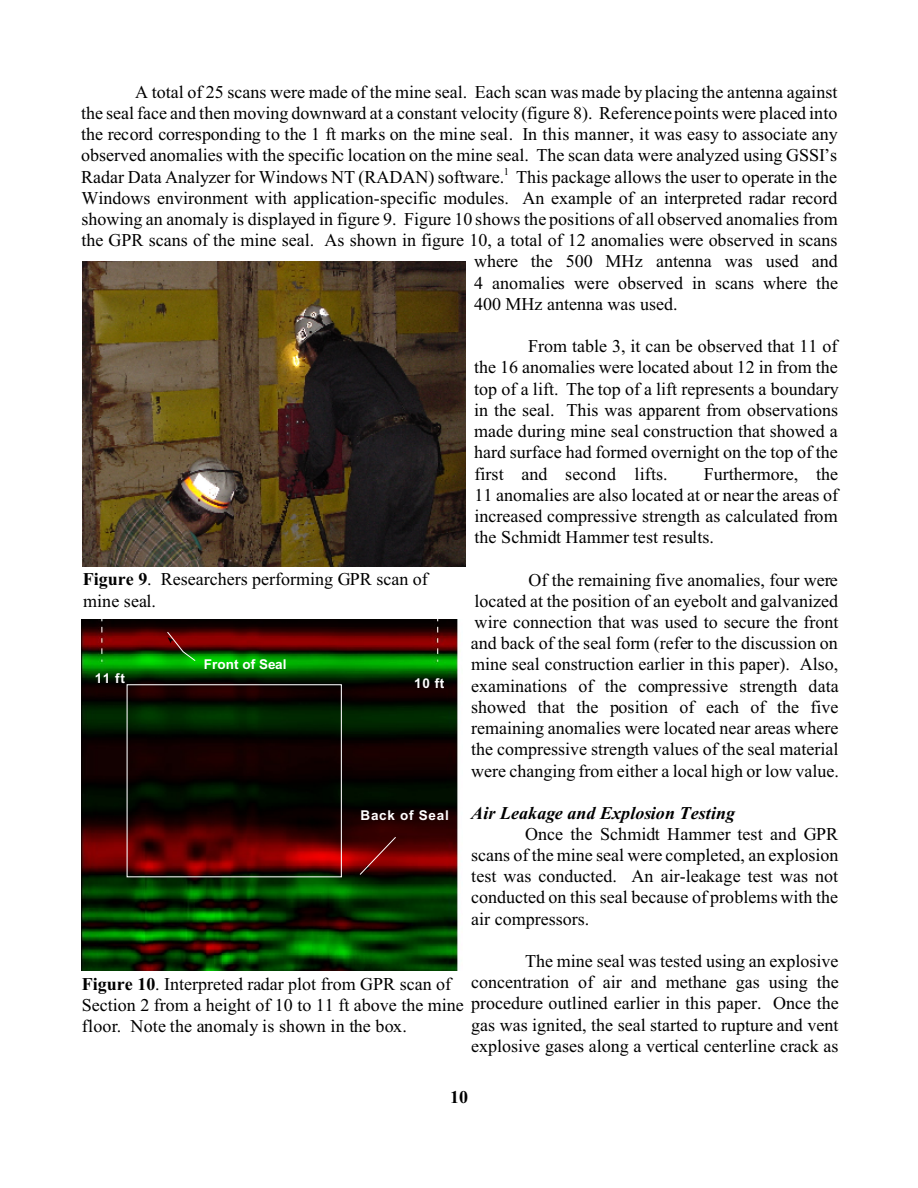
<style>
.page{position:relative;width:918px;height:1188px;background:#fff}
.page>*{position:absolute;margin:0;border:0;box-sizing:border-box;transform-origin:0 0}
.t1{font:18px/21.1px "Times New Roman";color:#000;text-align:justify}
.t2{font:italic 700 18px "Times New Roman";letter-spacing:.005em;color:#000}
.t3{font:700 18px "Times New Roman";color:#000}
.t4{font:700 13.5px "Arial";letter-spacing:.045em;color:#fff}
.t5{font:700 13.5px "Arial";letter-spacing:.005em;color:#fff}
.s1{font-weight:700}
</style>
<div class="page">
<img style="left:83px;top:262px;width:382px;height:304px">
<img style="left:82px;top:620px;width:376px;height:351px">
<svg style="left:166px;top:631px;width:31px;height:31px"></svg>
<div style="left:127px;top:684px;width:215px;height:193px;border:1px solid #fff"></div>
<svg style="left:359px;top:836px;width:38px;height:40px;background:#630808"></svg>
<p class="t1" style="left:135px;top:83px;width:704px">A total of 25 scans were made of the mine seal. Each scan was made by placing the antenna against</p>
<p class="t1" style="left:81px;top:104px;width:758px">the seal face and then moving downward at a constant velocity (figure 8). Reference points were placed into</p>
<p class="t1" style="left:81px;top:125px;width:758px">the record corresponding to the 1 ft marks on the mine seal. In this manner, it was easy to associate any</p>
<p class="t1" style="left:81px;top:147px;width:758px">observed anomalies with the specific location on the mine seal. The scan data were analyzed using GSSI’s</p>
<p class="t1" style="left:81px;top:168px;width:758px">Radar Data Analyzer for Windows NT (RADAN) software.<sup>1</sup> This package allows the user to operate in the</p>
<p class="t1" style="left:81px;top:189px;width:758px">Windows environment with application-specific modules. An example of an interpreted radar record</p>
<p class="t1" style="left:81px;top:210px;width:758px">showing an anomaly is displayed in figure 9. Figure 10 shows the positions of all observed anomalies from</p>
<p class="t1" style="left:81px;top:231px;width:758px">the GPR scans of the mine seal. As shown in figure 10, a total of 12 anomalies were observed in scans</p>
<p class="t1" style="left:474px;top:253px;width:365px">where the 500 MHz antenna was used and</p>
<p class="t1" style="left:474px;top:274px;width:366px">4 anomalies were observed in scans where the</p>
<p class="t1" style="left:474px;top:295px;width:205px">400 MHz antenna was used.</p>
<p class="t1" style="left:474px;top:337px;width:366px;text-indent:54px">From table 3, it can be observed that 11 of the 16 anomalies were located about 12 in from the top of a lift. The top of a lift represents a boundary in the seal. This was apparent from observations made during mine seal construction that showed a hard surface had formed overnight on the top of the first and second lifts.</p>
<p class="t1" style="left:474px;top:465px;width:365px;text-indent:229px">Furthermore, the 11 anomalies are also located at or near the areas of increased compressive strength as calculated from the Schmidt Hammer test results.</p>
<p class="t1" style="left:471px;top:571px;width:369px;text-indent:58px">Of the remaining five anomalies, four were located at the position of an eyebolt and galvanized wire connection that was used to secure the front and back of the seal form (refer to the discussion on mine seal construction earlier in this paper). Also, examinations of the compressive strength data showed that the position of each of the five remaining anomalies were located near areas where the compressive strength values of the seal material were changing from either a local high or low value.</p>
<p class="t2" style="left:471px;top:807px;width:265px">Air Leakage and Explosion Testing</p>
<p class="t1" style="left:471px;top:825px;width:369px;text-indent:54px">Once the Schmidt Hammer test and GPR scans of the mine seal were completed, an explosion test was conducted. An air-leakage test was not conducted on this seal because of problems with the air compressors.</p>
<p class="t1" style="left:471px;top:952px;width:369px;text-indent:54px">The mine seal was tested using an explosive concentration of air and methane gas using the procedure outlined earlier in this paper. Once the gas was ignited, the seal started to rupture and vent explosive gases along a vertical centerline crack as</p>
<p class="t1" style="left:83px;top:570px;width:346px"><span class="s1">Figure 9</span>. Researchers performing GPR scan of mine seal.</p>
<p class="t5" style="left:204px;top:659px;width:84px">Front of Seal</p>
<p class="t4" style="left:95px;top:673px;width:32px">11 ft</p>
<p class="t4" style="left:414px;top:678px;width:32px">10 ft</p>
<p class="t4" style="left:360px;top:810px;width:90px">Back of Seal</p>
<p class="t1" style="left:82px;top:975px;width:384px;text-align:left"><span class="s1">Figure 10</span>. Interpreted radar plot from GPR scan of<br>Section 2 from a height of 10 to 11 ft above the mine floor. Note the anomaly is shown in the box.</p>
<p class="t3" style="left:450px;top:1091px;width:19px">10</p>
</div>
